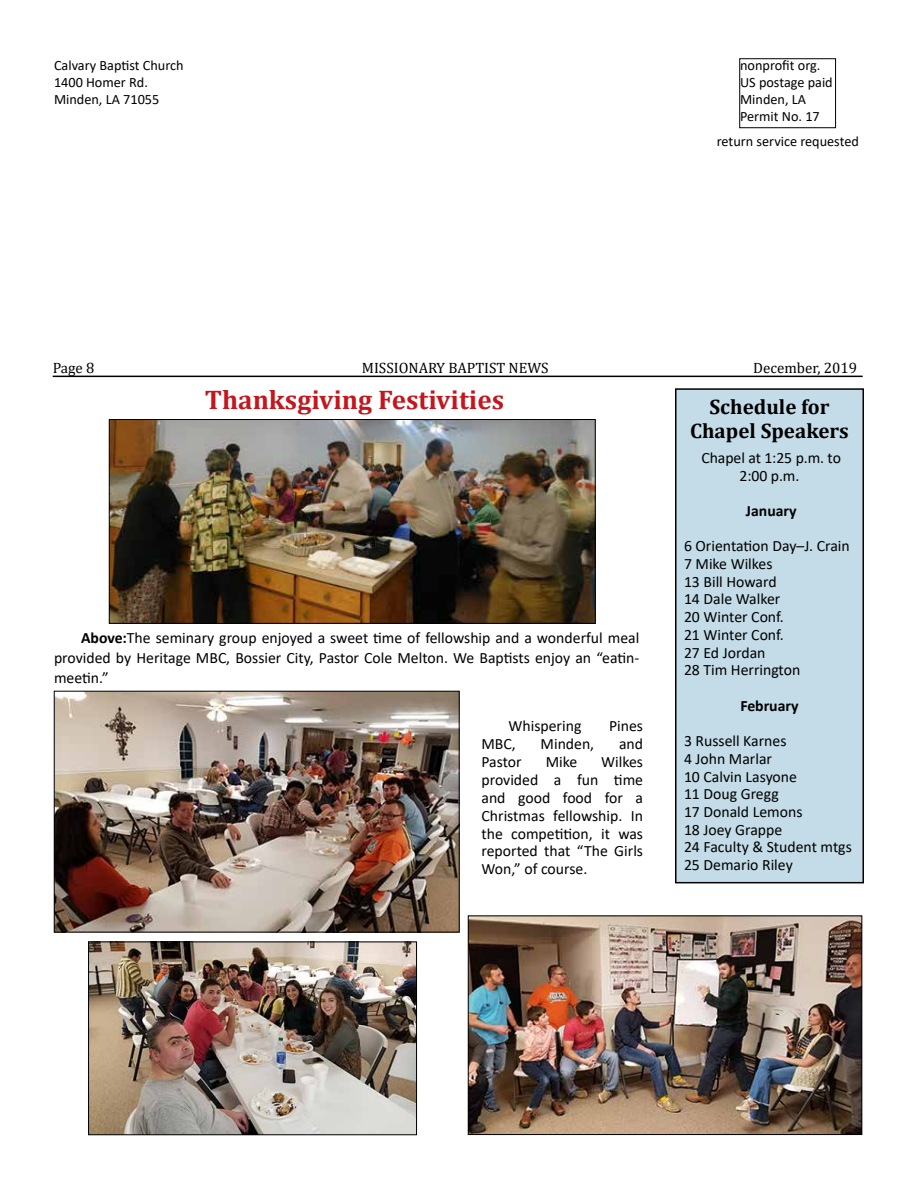
<style>
.page{position:relative;width:918px;height:1188px;background:#fff}
.page>*{position:absolute;margin:0;border:0;box-sizing:border-box;transform-origin:0 0}
.t1{font:700 27px "Cambria";color:#c4161c}
.t2{font:700 21px/24px "Cambria";color:#000;text-align:center}
.t3{font:15.75px/17.7px "Calibri";color:#000}
.t4{font:700 15.75px "Calibri";color:#000}
.t5{font:15px "Cambria";color:#000}
.t6{font:14.25px/17.1px "Calibri";color:#000}
.s1{font-weight:700}
</style>
<div class="page">
<svg style="left:739px;top:58px;width:97px;height:70px"></svg>
<hr style="left:53px;top:376px;width:810px;height:1px;background:#000">
<div style="left:676px;top:389px;width:187px;height:494px;background:#c3dce8"></div>
<div style="left:675px;top:388px;width:189px;height:495px;border:2px solid #000"></div>
<img style="left:111px;top:421px;width:483px;height:201px">
<div style="left:109px;top:419px;width:487px;height:205px;border:1px solid #000"></div>
<img style="left:56px;top:693px;width:402px;height:237px">
<div style="left:54px;top:691px;width:406px;height:241px;border:1px solid #000"></div>
<img style="left:470px;top:918px;width:390px;height:215px">
<div style="left:468px;top:916px;width:394px;height:219px;border:1px solid #000"></div>
<img style="left:90px;top:944px;width:325px;height:189px">
<div style="left:88px;top:942px;width:329px;height:193px;border:1px solid #000"></div>
<p class="t6" style="left:54px;top:56px;width:131px">Calvary Baptist Church<br>1400 Homer Rd.<br>Minden, LA 71055</p>
<p class="t6" style="left:740px;top:56px;width:94px">nonprofit org.<br>US postage paid<br>Minden, LA<br>Permit No. 17</p>
<p class="t6" style="left:717px;top:133px;width:144px">return service requested</p>
<p class="t5" style="left:53px;top:359px;width:43px">Page 8</p>
<p class="t5" style="left:362px;top:359px;width:188px">MISSIONARY BAPTIST NEWS</p>
<p class="t5" style="left:753px;top:359px;width:105px">December, 2019</p>
<h2 class="t2" style="left:690px;top:394px;width:160px">Schedule for<br>Chapel Speakers</h2>
<p class="t3" style="left:701px;top:448px;width:141px;text-align:center">Chapel at 1:25 p.m. to<br>2:00 p.m.</p>
<p class="t4" style="left:746px;top:500px;width:52px">January</p>
<p class="t3" style="left:684px;top:537px;width:167px">6 Orientation Day–J. Crain<br>7 Mike Wilkes<br>13 Bill Howard<br>14 Dale Walker<br>20 Winter Conf.<br>21 Winter Conf.<br>27 Ed Jordan<br>28 Tim Herrington</p>
<p class="t4" style="left:740px;top:694px;width:60px">February</p>
<p class="t3" style="left:684px;top:732px;width:169px">3 Russell Karnes<br>4 John Marlar<br>10 Calvin Lasyone<br>11 Doug Gregg<br>17 Donald Lemons<br>18 Joey Grappe<br>24 Faculty &amp; Student mtgs<br>25 Demario Riley</p>
<h1 class="t1" style="left:205px;top:380px;width:301px">Thanksgiving Festivities</h1>
<p class="t3" style="left:54px;top:628px;width:587px;line-height:19.8px;text-align:justify;text-indent:27px"><span class="s1">Above:</span>The seminary group enjoyed a sweet time of fellowship and a wonderful meal provided by Heritage MBC, Bossier City, Pastor Cole Melton. We Baptists enjoy an “eatin&shy;meetin.”</p>
<p class="t3" style="left:509px;top:717px;width:74px">Whispering</p>
<p class="t3" style="left:609px;top:717px;width:36px">Pines</p>
<p class="t3" style="left:482px;top:735px;width:36px">MBC,</p>
<p class="t3" style="left:541px;top:735px;width:55px">Minden,</p>
<p class="t3" style="left:619px;top:735px;width:26px">and</p>
<p class="t3" style="left:482px;top:752px;width:42px">Pastor</p>
<p class="t3" style="left:546px;top:752px;width:33px">Mike</p>
<p class="t3" style="left:482px;top:752px;width:163px;text-align:justify;text-indent:120px">Wilkes provided a fun time and good food for a Christmas fellowship. In the competition, it was reported that “The Girls Won,” of course.</p>
</div>
